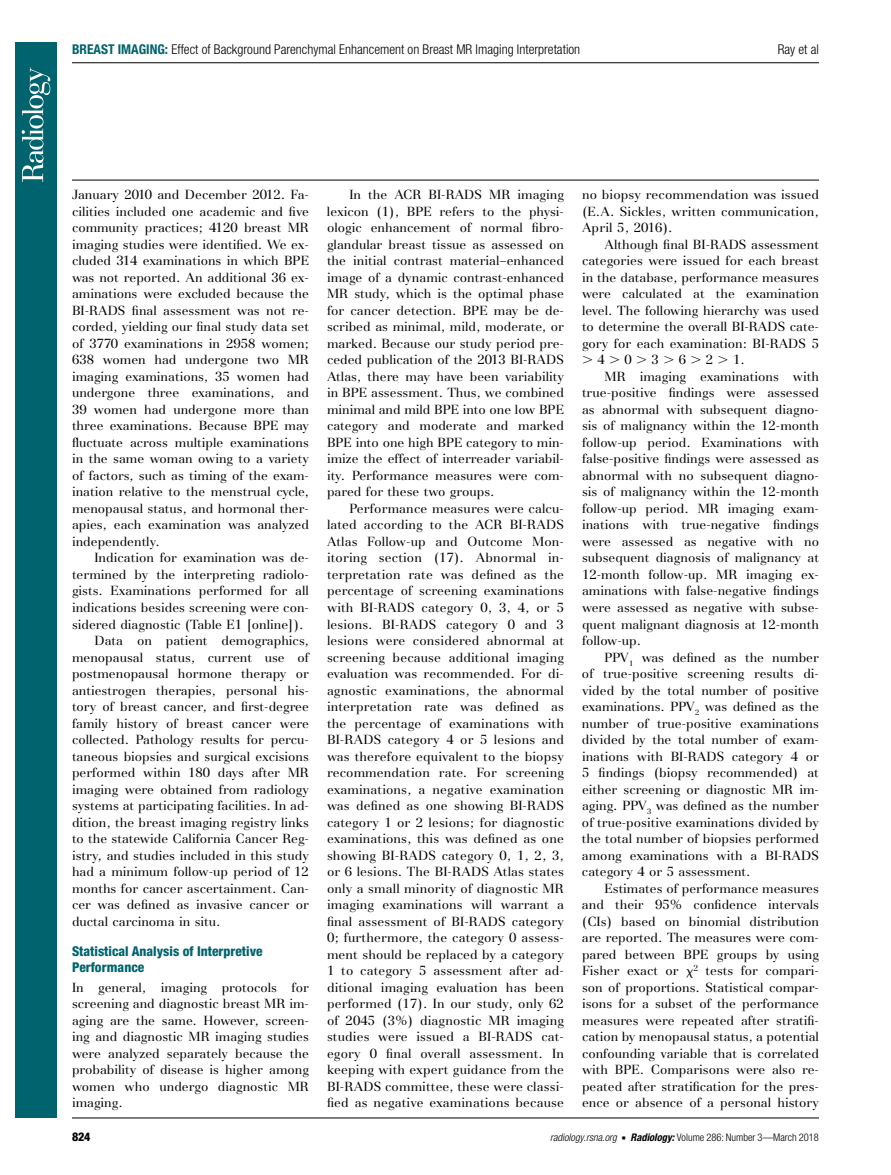
<style>
.page{position:relative;width:891px;height:1175px;background:#fff}
.page>*{position:absolute;margin:0;border:0;box-sizing:border-box;transform-origin:0 0}
.t1{font:300 condensed 13.5px "Helvetica Neue";color:#000}
.t2{font:800 condensed 13.5px/16.5px "Helvetica Neue";color:#00636d}
.t3{font:13.2px/16.5px "AT Basilia";color:#000;text-align:justify}
.t4{font:800 condensed 12px "Helvetica Neue";color:#000}
.t5{font:300 condensed 10.5px "Helvetica Neue";color:#000}
.s1{font-weight:700;color:#00636d}
.s2{font-family:"Universal Greekwith Math Pi"}
.s3{font-style:italic}
.s4{font-family:"Universal Newswith Comm Pi";font-weight:400;font-stretch:normal;font-size:6px}
.s5{font-weight:700;font-style:italic}
</style>
<div class="page">
<hr style="left:72px;top:180px;width:747px;height:1px;background:#000">
<hr style="left:72px;top:1117px;width:747px;height:1px;background:#000">
<hr style="left:72px;top:62px;width:747px;height:1px;background:#000">
<div style="left:15px;top:42px;width:42px;height:1075px;background:#00636d"></div>
<svg style="left:22px;top:68px;width:28px;height:114px"></svg>
<p class="t1" style="left:72px;top:41px;width:510px"><span class="s1">BREAST IMAGING:</span> Effect of Background Parenchymal Enhancement on Breast MR Imaging Interpretation</p>
<p class="t1" style="left:778px;top:41px;width:43px">Ray et al</p>
<p class="t3" style="left:72px;top:187px;width:239px">January 2010 and December 2012. Fa&shy;cilities included one academic and five community practices; 4120 breast MR imaging studies were identified. We ex&shy;cluded 314 examinations in which BPE was not reported. An additional 36 ex&shy;aminations were excluded because the BI-RADS final assessment was not re&shy;corded, yielding our final study data set of 3770 examinations in 2958 women; 638 women had undergone two MR imaging examinations, 35 women had undergone three examinations, and 39 women had undergone more than three examinations. Because BPE may fluctuate across multiple examinations in the same woman owing to a variety of factors, such as timing of the exam&shy;ination relative to the menstrual cycle, menopausal status, and hormonal ther&shy;apies, each examination was analyzed independently.</p>
<p class="t3" style="left:95px;top:550px;width:216px">Indication for examination was de-</p>
<p class="t3" style="left:72px;top:566px;width:239px">termined by the interpreting radiolo-</p>
<p class="t3" style="left:72px;top:583px;width:239px">gists. Examinations performed for all</p>
<p class="t3" style="left:72px;top:599px;width:239px">indications besides screening were con-</p>
<p class="t3" style="left:72px;top:616px;width:233px">sidered diagnostic (Table E1 [online]).</p>
<p class="t3" style="left:95px;top:632px;width:216px">Data on patient demographics,</p>
<p class="t3" style="left:72px;top:649px;width:239px">menopausal status, current use of</p>
<p class="t3" style="left:72px;top:665px;width:239px">postmenopausal hormone therapy or</p>
<p class="t3" style="left:72px;top:682px;width:239px">antiestrogen therapies, personal his-</p>
<p class="t3" style="left:72px;top:698px;width:239px">tory of breast cancer, and first-degree</p>
<p class="t3" style="left:72px;top:715px;width:239px">family history of breast cancer were</p>
<p class="t3" style="left:72px;top:731px;width:239px">collected. Pathology results for percu-</p>
<p class="t3" style="left:72px;top:748px;width:239px">taneous biopsies and surgical excisions</p>
<p class="t3" style="left:72px;top:764px;width:238px">performed within 180 days after MR</p>
<p class="t3" style="left:72px;top:781px;width:238px">imaging were obtained from radiology</p>
<p class="t3" style="left:72px;top:797px;width:239px">systems at participating facilities. In ad-</p>
<p class="t3" style="left:72px;top:814px;width:239px">dition, the breast imaging registry links</p>
<p class="t3" style="left:72px;top:830px;width:239px">to the statewide California Cancer Reg-</p>
<p class="t3" style="left:72px;top:847px;width:239px">istry, and studies included in this study</p>
<p class="t3" style="left:72px;top:863px;width:238px">had a minimum follow-up period of 12</p>
<p class="t3" style="left:72px;top:880px;width:239px">months for cancer ascertainment. Can-</p>
<p class="t3" style="left:72px;top:896px;width:239px">cer was defined as invasive cancer or</p>
<p class="t3" style="left:72px;top:913px;width:150px">ductal carcinoma in situ.</p>
<p class="t2" style="left:72px;top:942px;width:192px">Statistical Analysis of Interpretive<br>Performance</p>
<p class="t3" style="left:72px;top:979px;width:239px">In general, imaging protocols for screening and diagnostic breast MR im&shy;aging are the same. However, screen&shy;ing and diagnostic MR imaging studies were analyzed separately because the probability of disease is higher among women who undergo diagnostic MR imaging.</p>
<p class="t3" style="left:327px;top:187px;width:239px;text-indent:23px">In the ACR BI-RADS MR imaging lexicon (1), BPE refers to the physi&shy;ologic enhancement of normal fibro&shy;glandular breast tissue as assessed on the initial contrast material–enhanced image of a dynamic contrast-enhanced MR study, which is the optimal phase for cancer detection. BPE may be de&shy;scribed as minimal, mild, moderate, or marked. Because our study period pre&shy;ceded publication of the 2013 BI-RADS Atlas, there may have been variability in BPE assessment. Thus, we combined minimal and mild BPE into one low BPE category and moderate and marked BPE into one high BPE category to min&shy;imize the effect of interreader variabil&shy;ity. Performance measures were com&shy;pared for these two groups.</p>
<p class="t3" style="left:327px;top:500px;width:239px;text-indent:23px">Performance measures were calcu&shy;lated according to the ACR BI-RADS Atlas Follow-up and Outcome Mon&shy;itoring section (17). Abnormal in&shy;terpretation rate was defined as the percentage of screening examinations with BI-RADS category 0, 3, 4, or 5 lesions. BI-RADS category 0 and 3 lesions were considered abnormal at screening because additional imaging evaluation was recommended. For di&shy;agnostic examinations, the abnormal interpretation rate was defined as the percentage of examinations with BI-RADS category 4 or 5 lesions and was therefore equivalent to the biopsy recommendation rate. For screening examinations, a negative examination was defined as one showing BI-RADS category 1 or 2 lesions; for diagnostic examinations, this was defined as one showing BI-RADS category 0, 1, 2, 3, or 6 lesions. The BI-RADS Atlas states only a small minority of diagnostic MR imaging examinations will warrant a final assessment of BI-RADS category 0; furthermore, the category 0 assess&shy;ment should be replaced by a category 1 to category 5 assessment after ad&shy;ditional imaging evaluation has been performed (17). In our study, only 62 of 2045 (3%) diagnostic MR imaging studies were issued a BI-RADS cat&shy;egory 0 final overall assessment. In keeping with expert guidance from the BI-RADS committee, these were classi&shy;fied as negative examinations because</p>
<p class="t3" style="left:582px;top:187px;width:239px">no biopsy recommendation was issued (E.A. Sickles, written communication, April 5, 2016).</p>
<p class="t3" style="left:582px;top:236px;width:239px;text-indent:23px">Although final BI-RADS assessment categories were issued for each breast in the database, performance measures were calculated at the examination level. The following hierarchy was used to determine the overall BI-RADS cate&shy;gory for each examination: BI-RADS 5 <span class="s2">.</span> 4 <span class="s2">.</span> 0 <span class="s2">.</span> 3 <span class="s2">.</span> 6 <span class="s2">.</span> 2 <span class="s2">.</span> 1.</p>
<p class="t3" style="left:582px;top:368px;width:239px;text-indent:23px">MR imaging examinations with true-positive findings were assessed as abnormal with subsequent diagno&shy;sis of malignancy within the 12-month follow-up period. Examinations with false-positive findings were assessed as abnormal with no subsequent diagno&shy;sis of malignancy within the 12-month follow-up period. MR imaging exam&shy;inations with true-negative findings were assessed as negative with no subsequent diagnosis of malignancy at 12-month follow-up. MR imaging ex&shy;aminations with false-negative findings were assessed as negative with subse&shy;quent malignant diagnosis at 12-month follow-up.</p>
<p class="t3" style="left:582px;top:649px;width:239px;text-indent:23px">PPV<sub>1</sub> was defined as the number of true-positive screening results di&shy;vided by the total number of positive examinations. PPV<sub>2</sub> was defined as the number of true-positive examinations divided by the total number of exam&shy;inations with BI-RADS category 4 or 5 findings (biopsy recommended) at either screening or diagnostic MR im&shy;aging. PPV<sub>3</sub> was defined as the number of true-positive examinations divided by the total number of biopsies performed among examinations with a BI-RADS category 4 or 5 assessment.</p>
<p class="t3" style="left:582px;top:880px;width:239px;text-indent:23px">Estimates of performance measures and their 95% confidence intervals (CIs) based on binomial distribution are reported. The measures were com&shy;pared between BPE groups by using Fisher exact or <span class="s2">x</span><sup>2</sup> tests for compari&shy;son of proportions. Statistical compar&shy;isons for a subset of the performance measures were repeated after stratifi&shy;cation by menopausal status, a potential confounding variable that is correlated with BPE. Comparisons were also re&shy;peated after stratification for the pres&shy;ence or absence of a personal history</p>
<p class="t4" style="left:72px;top:1128px;width:20px">824</p>
<p class="t5" style="left:550px;top:1130px;width:270px"><span class="s3">radiology.rsna.org</span> <span class="s4">n</span> <span class="s5">Radiology:</span> Volume 286: Number 3—March 2018</p>
</div>
